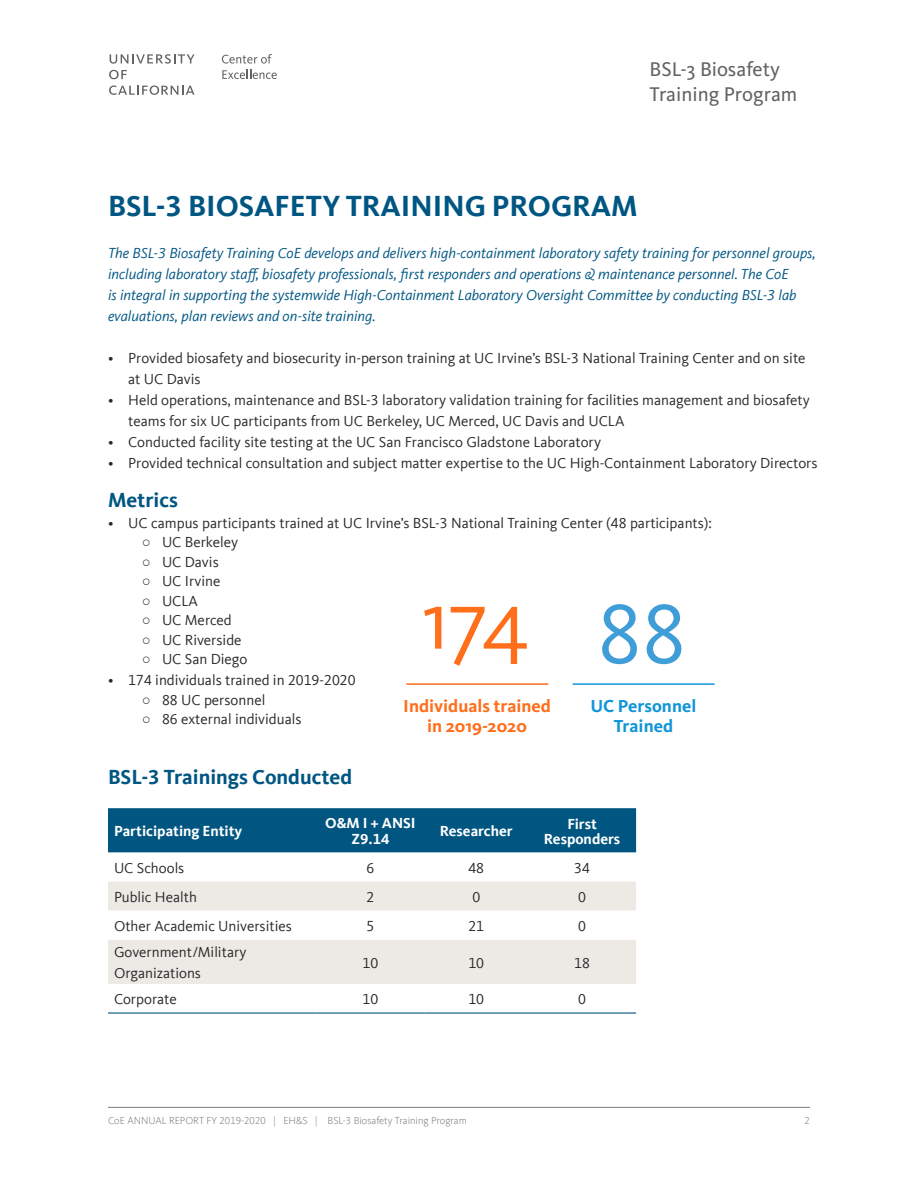
<style>
.page{position:relative;width:918px;height:1188px;background:#fff}
.page>*{position:absolute;margin:0;border:0;box-sizing:border-box;transform-origin:0 0}
.t1{font:87px "Kievit Sc Offc Pro";color:#ff6e1b}
.t2{font:87px "Kievit Sc Offc Pro";color:#3f9ed8}
.t3{font:700 30px "Kievit Offc Pro";color:#005682}
.t4{font:700 21px "Kievit Offc Pro";color:#005682}
.t5{font:20.55px/24.8px "Kievit OT";color:#616364}
.body_content{font:700 18px "Kievit OT";color:#ff6e1b}
.body_content-2{font:700 18px "Kievit OT";color:#1295d8}
.body_content-3{font:15px/21px "Kievit Offc Pro";color:#282828}
.Summary{font:italic 15px/21px "Kievit Offc Pro";color:#005682}
.body_content-4{font:700 15px/16.5px "Kievit Offc Pro";color:#fff;text-align:center}
.t6{font:300 10.5px "Kievit Offc Pro";color:#7c7e7f}
.s1{font-family:"Arial"}
</style>
<div class="page">
<hr style="left:108px;top:1107px;width:702px;height:1px;background:#7c7e7f">
<svg style="left:110px;top:54px;width:85px;height:10px"></svg>
<svg style="left:109px;top:70px;width:18px;height:9px"></svg>
<svg style="left:109px;top:85px;width:86px;height:10px"></svg>
<svg style="left:222px;top:54px;width:50px;height:10px"></svg>
<svg style="left:222px;top:70px;width:55px;height:9px"></svg>
<div style="left:108px;top:808px;width:528px;height:45px;background:#005581"></div>
<div style="left:108px;top:882px;width:528px;height:28px;background:#edeae6"></div>
<div style="left:108px;top:940px;width:528px;height:44px;background:#edeae6"></div>
<hr style="left:108px;top:1012px;width:208px;height:2px;background:#005581">
<hr style="left:316px;top:1012px;width:108px;height:2px;background:#005581">
<hr style="left:424px;top:1012px;width:104px;height:2px;background:#005581">
<hr style="left:528px;top:1012px;width:108px;height:2px;background:#005581">
<hr style="left:406px;top:683px;width:142px;height:2px;background:#ff6e1b">
<hr style="left:573px;top:683px;width:142px;height:2px;background:#1295d8">
<p class="t5" style="left:650px;top:57px;width:149px">BSL-3 Biosafety<br>Training Program</p>
<h1 class="t3" style="left:108px;top:188px;width:531px">BSL-3 BIOSAFETY TRAINING PROGRAM</h1>
<p class="Summary" style="left:108px;top:243px;width:709px">The BSL-3 Biosafety Training CoE develops and delivers high-containment laboratory safety training for personnel groups, including laboratory staff, biosafety professionals, first responders and operations &amp; maintenance personnel. The CoE<br>is integral in supporting the systemwide High-Containment Laboratory Oversight Committee by conducting BSL-3 lab evaluations, plan reviews and on-site training.</p>
<p class="body_content-3" style="left:128px;top:348px;width:679px;text-indent:-20px">• Provided biosafety and biosecurity in-person training at UC Irvine’s BSL-3 National Training Center and on site at UC Davis</p>
<p class="body_content-3" style="left:128px;top:390px;width:683px;text-indent:-20px">• Held operations, maintenance and BSL-3 laboratory validation training for facilities management and biosafety teams for six UC participants from UC Berkeley, UC Merced, UC Davis and UCLA</p>
<p class="body_content-3" style="left:108px;top:432px;width:495px">• Conducted facility site testing at the UC San Francisco Gladstone Laboratory</p>
<p class="body_content-3" style="left:108px;top:453px;width:711px">• Provided technical consultation and subject matter expertise to the UC High-Containment Laboratory Directors</p>
<h2 class="t4" style="left:108px;top:487px;width:72px">Metrics</h2>
<p class="body_content-3" style="left:108px;top:512px;width:605px">• UC campus participants trained at UC Irvine’s BSL-3 National Training Center (48 participants):</p>
<p class="body_content-3" style="left:142px;top:532px;width:98px"><span class="s1">○</span> UC Berkeley</p>
<p class="body_content-3" style="left:142px;top:551px;width:79px"><span class="s1">○</span> UC Davis</p>
<p class="body_content-3" style="left:142px;top:571px;width:80px"><span class="s1">○</span> UC Irvine</p>
<p class="body_content-3" style="left:142px;top:590px;width:58px"><span class="s1">○</span> UCLA</p>
<p class="body_content-3" style="left:142px;top:610px;width:92px"><span class="s1">○</span> UC Merced</p>
<p class="body_content-3" style="left:142px;top:629px;width:101px"><span class="s1">○</span> UC Riverside</p>
<p class="body_content-3" style="left:142px;top:649px;width:107px"><span class="s1">○</span> UC San Diego</p>
<p class="body_content-3" style="left:108px;top:670px;width:249px">• 174 individuals trained in 2019-2020</p>
<p class="body_content-3" style="left:142px;top:689px;width:125px"><span class="s1">○</span> 88 UC personnel</p>
<p class="body_content-3" style="left:142px;top:709px;width:161px"><span class="s1">○</span> 86 external individuals</p>
<h2 class="t2" style="left:597px;top:584px;width:90px">88</h2>
<p class="body_content-2" style="left:590px;top:696px;width:107px">UC Personnel</p>
<p class="body_content-2" style="left:614px;top:715px;width:61px">Trained</p>
<h2 class="t1" style="left:421px;top:569px;width:110px">174</h2>
<p class="body_content" style="left:403px;top:696px;width:149px">Individuals trained</p>
<p class="body_content" style="left:427px;top:715px;width:101px">in 2019-2020</p>
<h2 class="t4" style="left:108px;top:765px;width:246px">BSL-3 Trainings Conducted</h2>
<p class="body_content-4" style="left:114px;top:823px;width:130px">Participating Entity</p>
<p class="body_content-4" style="left:325px;top:814px;width:92px">O&amp;M I + ANSI<br>Z9.14</p>
<p class="body_content-4" style="left:440px;top:823px;width:74px">Researcher</p>
<p class="body_content-4" style="left:544px;top:816px;width:78px;line-height:15px">First<br>Responders</p>
<p class="body_content-3" style="left:114px;top:857px;width:72px">UC Schools</p>
<p class="body_content-3" style="left:367px;top:857px;width:9px">6</p>
<p class="body_content-3" style="left:468px;top:857px;width:17px">48</p>
<p class="body_content-3" style="left:574px;top:857px;width:17px">34</p>
<p class="body_content-3" style="left:114px;top:886px;width:84px">Public Health</p>
<p class="body_content-3" style="left:367px;top:886px;width:9px">2</p>
<p class="body_content-3" style="left:472px;top:886px;width:9px">0</p>
<p class="body_content-3" style="left:578px;top:886px;width:9px">0</p>
<p class="body_content-3" style="left:114px;top:915px;width:179px">Other Academic Universities</p>
<p class="body_content-3" style="left:367px;top:915px;width:9px">5</p>
<p class="body_content-3" style="left:468px;top:915px;width:17px">21</p>
<p class="body_content-3" style="left:578px;top:915px;width:9px">0</p>
<p class="body_content-3" style="left:114px;top:941px;width:134px">Government/Military<br>Organizations</p>
<p class="body_content-3" style="left:363px;top:952px;width:17px">10</p>
<p class="body_content-3" style="left:468px;top:952px;width:17px">10</p>
<p class="body_content-3" style="left:574px;top:952px;width:17px">18</p>
<p class="body_content-3" style="left:114px;top:989px;width:64px">Corporate</p>
<p class="body_content-3" style="left:363px;top:989px;width:17px">10</p>
<p class="body_content-3" style="left:468px;top:989px;width:17px">10</p>
<p class="body_content-3" style="left:578px;top:989px;width:9px">0</p>
<p class="t6" style="left:108px;top:1114px;width:360px">CoE ANNUAL REPORT FY 2019-2020 | EH&amp;S | BSL-3 Biosafety Training Program</p>
<p class="t6" style="left:805px;top:1114px;width:7px">2</p>
</div>
